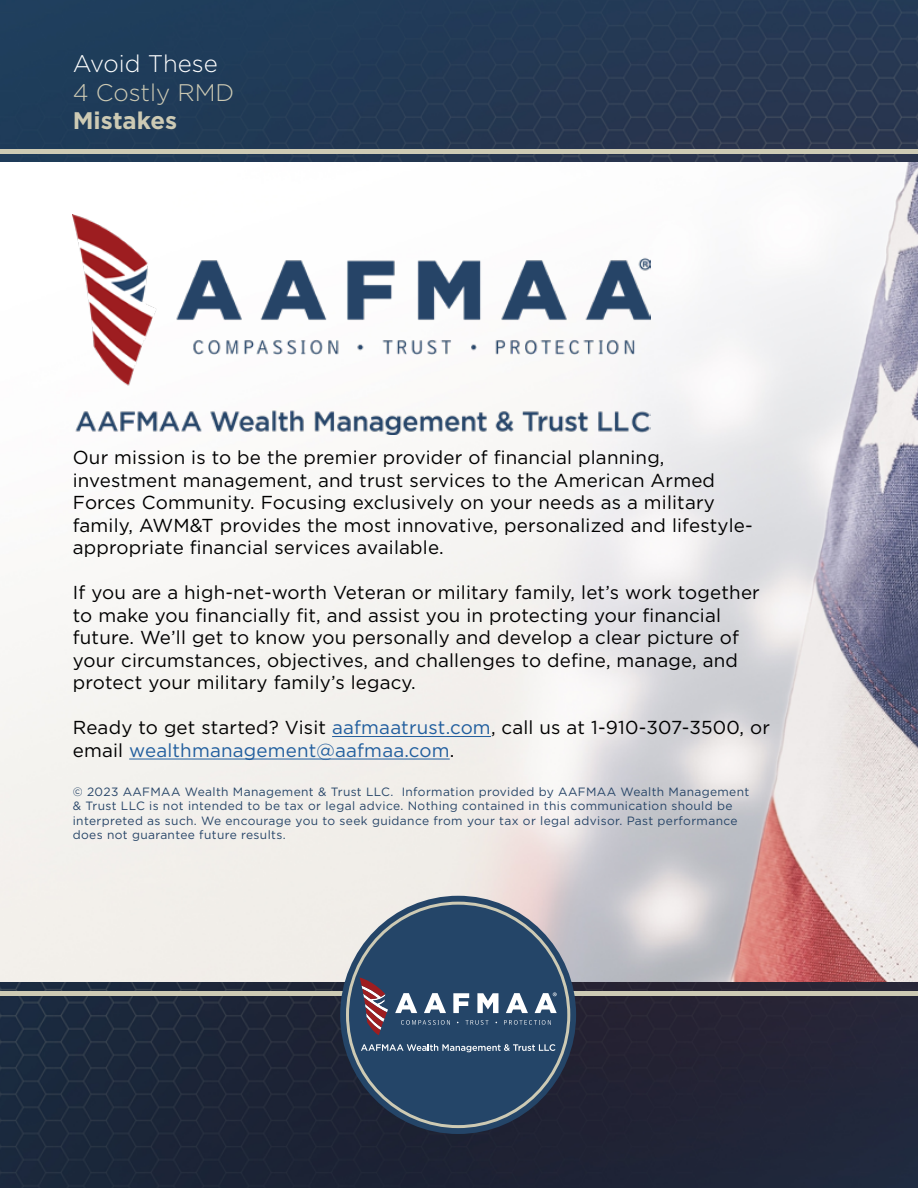
<style>
.page{position:relative;width:918px;height:1188px;background:#fff}
.page>*{position:absolute;margin:0;border:0;box-sizing:border-box;transform-origin:0 0}
.t1{font:300 24px "Gotham";color:#fff}
.t2{font:300 24px "Gotham";color:#cdcab4}
.t3{font:700 24px "Gotham";color:#cdcab4}
.t4{font:18.75px/22.5px "Gotham";letter-spacing:.01em;color:#000}
.t5{font:12px/14.4px "Gotham";letter-spacing:.03em;color:#274568}
.s1{color:#215e9e}
</style>
<div class="page">
<img style="left:0;top:162px;width:918px;height:821px">
<img style="left:0;top:0;width:918px;height:162px">
<div style="left:0;top:149px;width:918px;height:5px;background:#cdcab4"></div>
<img style="left:0;top:983px;width:918px;height:205px">
<hr style="left:0;top:992px;width:918px;height:4px;background:#cdcab4">
<hr style="left:332px;top:736px;width:159px;height:1px;background:#215e9e">
<hr style="left:129px;top:759px;width:321px;height:1px;background:#215e9e">
<div style="left:340px;top:896px;width:236px;height:238px;background:#244568;border-radius:50%"></div>
<svg style="left:360px;top:977px;width:28px;height:58px"></svg>
<svg style="left:395px;top:993px;width:22px;height:20px"></svg>
<svg style="left:424px;top:993px;width:22px;height:20px"></svg>
<svg style="left:453px;top:993px;width:16px;height:20px"></svg>
<svg style="left:477px;top:993px;width:21px;height:20px"></svg>
<svg style="left:506px;top:993px;width:22px;height:20px"></svg>
<svg style="left:401px;top:1020px;width:49px;height:5px"></svg>
<svg style="left:466px;top:1020px;width:23px;height:5px"></svg>
<svg style="left:504px;top:1020px;width:47px;height:5px"></svg>
<svg style="left:361px;top:1044px;width:194px;height:8px"></svg>
<svg style="left:535px;top:992px;width:22px;height:21px"></svg>
<img style="left:72px;top:215px;width:579px;height:220px">
<p class="t1" style="left:73px;top:48px;width:146px">Avoid These</p>
<p class="t2" style="left:73px;top:77px;width:163px">4 Costly RMD</p>
<p class="t3" style="left:73px;top:105px;width:106px">Mistakes</p>
<p class="t4" style="left:73px;top:446px;width:682px">Our mission is to be the premier provider of financial planning, investment management, and trust services to the American Armed Forces Community. Focusing exclusively on your needs as a military family, AWM&amp;T provides the most innovative, personalized and lifestyle&shy;appropriate financial services available.</p>
<p class="t4" style="left:73px;top:581px;width:689px">If you are a high-net-worth Veteran or military family, let’s work together to make you financially fit, and assist you in protecting your financial future. We’ll get to know you personally and develop a clear picture of your circumstances, objectives, and challenges to define, manage, and protect your military family’s legacy.</p>
<p class="t4" style="left:73px;top:716px;width:699px">Ready to get started? Visit <span class="s1">aafmaatrust.com</span>, call us at 1-910-307-3500, or email <span class="s1">wealthmanagement@aafmaa.com</span>.</p>
<p class="t5" style="left:73px;top:784px;width:678px">© 2023 AAFMAA Wealth Management &amp; Trust LLC. Information provided by AAFMAA Wealth Management &amp; Trust LLC is not intended to be tax or legal advice. Nothing contained in this communication should be interpreted as such. We encourage you to seek guidance from your tax or legal advisor. Past performance does not guarantee future results.</p>
</div>
